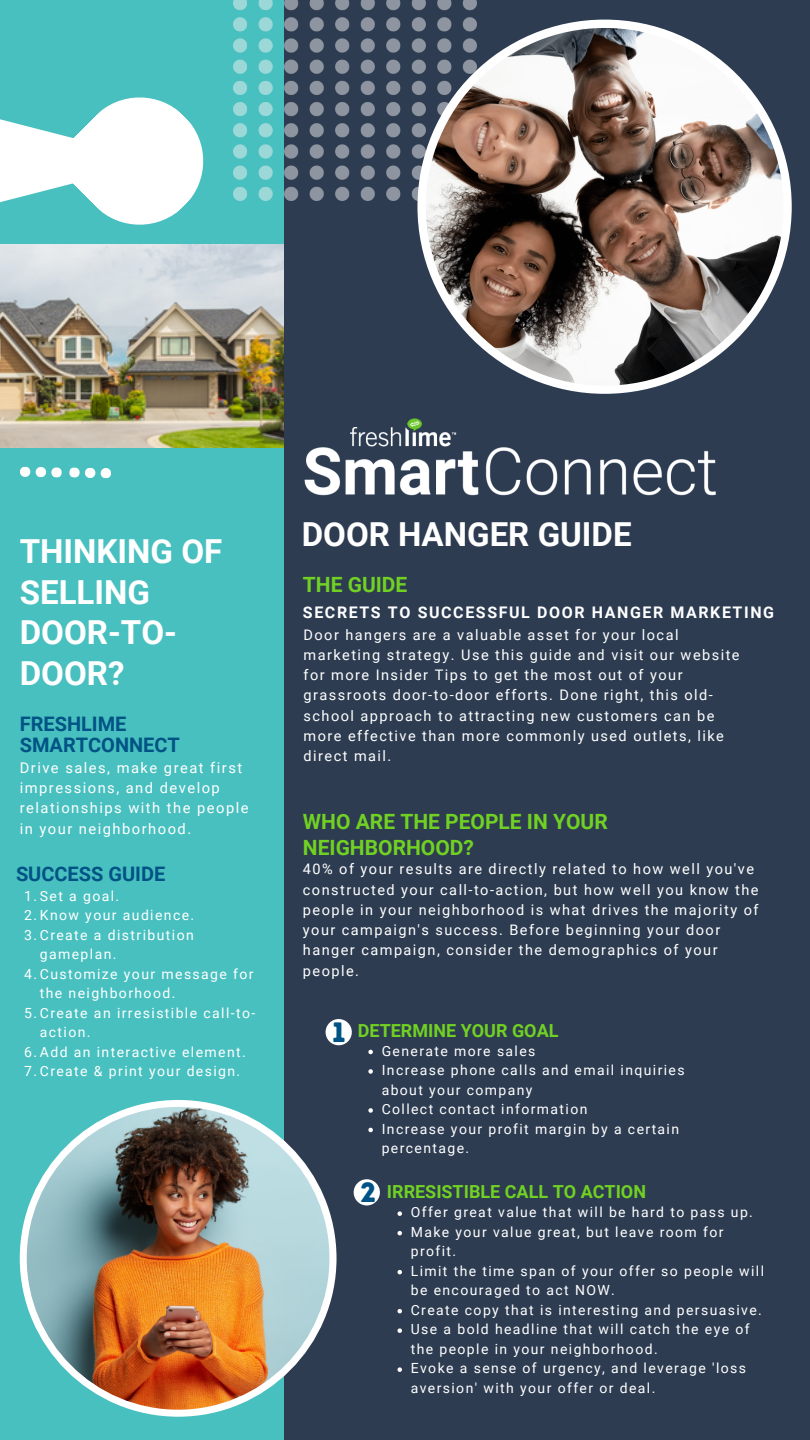
<style>
.page{position:relative;width:810px;height:1440px;background:#2d3c51}
.page>*{position:absolute;margin:0;border:0;box-sizing:border-box;transform-origin:0 0}
.t1{font:700 33.1px/40.7px "Roboto";color:#fff}
.t2{font:28px "Intro Rust Base";color:#005384}
.t3{font:700 21px/26.2px "Roboto";color:#71d123}
.t4{font:700 20px/21.8px "Roboto";color:#005384}
.t5{font:700 18px "Roboto";color:#71d123}
.t6{font:700 16px "Roboto";letter-spacing:.1em;color:#fff}
.t7{font:14.7px/20.2px "Roboto";letter-spacing:.1em;color:#fff}
.t8{font:14.5px/20.2px "Roboto";letter-spacing:.1em;color:#fff}
.t9{font:14px/19.5px "Roboto";letter-spacing:.1em;color:#fff}
</style>
<div class="page">
<div style="left:0;top:0;width:283px;height:1440px;background:#48c0bf"></div>
<img style="left:233px;top:0;width:244px;height:200px">
<div style="left:417px;top:20px;width:375px;height:374px;background:#fff;border-radius:50%"></div>
<img style="left:426px;top:28px;width:358px;height:358px;border-radius:50%">
<img style="left:1px;top:245px;width:283px;height:202px">
<svg style="left:0;top:97px;width:229px;height:156px"></svg>
<div style="left:326px;top:1019px;width:26px;height:26px;background:#fff;border-radius:50%"></div>
<div style="left:354px;top:1179px;width:26px;height:26px;background:#fff;border-radius:50%"></div>
<div style="left:20px;top:1100px;width:317px;height:317px;background:#fff;border-radius:50%"></div>
<img style="left:27px;top:1107px;width:302px;height:303px;border-radius:50%">
<svg style="left:20px;top:466px;width:42px;height:12px"></svg>
<svg style="left:69px;top:467px;width:42px;height:12px"></svg>
<img style="left:304px;top:418px;width:412px;height:78px">
<svg style="left:368px;top:1050px;width:5px;height:4px"></svg>
<svg style="left:368px;top:1069px;width:5px;height:5px"></svg>
<svg style="left:368px;top:1108px;width:5px;height:5px"></svg>
<svg style="left:368px;top:1128px;width:5px;height:4px"></svg>
<svg style="left:397px;top:1211px;width:5px;height:5px"></svg>
<svg style="left:397px;top:1231px;width:5px;height:4px"></svg>
<svg style="left:397px;top:1270px;width:5px;height:4px"></svg>
<svg style="left:397px;top:1309px;width:5px;height:4px"></svg>
<svg style="left:397px;top:1328px;width:5px;height:5px"></svg>
<svg style="left:397px;top:1367px;width:5px;height:5px"></svg>
<p class="t1" style="left:20px;top:531px;width:204px">THINKING OF<br>SELLING<br>DOOR-TO-<br>DOOR?</p>
<p class="t4" style="left:20px;top:713px;width:162px">FRESHLIME<br>SMARTCONNECT</p>
<p class="t7" style="left:20px;top:758px;width:230px">Drive sales, make great first impressions, and develop relationships with the people in your neighborhood.</p>
<p class="t4" style="left:16px;top:864px;width:151px">SUCCESS GUIDE</p>
<p class="t9" style="left:24px;top:886px;width:97px">1.Set a goal.</p>
<p class="t9" style="left:24px;top:906px;width:172px">2.Know your audience.</p>
<p class="t9" style="left:40px;top:925px;width:155px;text-indent:-16px">3.Create a distribution gameplan.</p>
<p class="t9" style="left:40px;top:964px;width:215px;text-indent:-16px">4.Customize your message for the neighborhood.</p>
<p class="t9" style="left:40px;top:1003px;width:217px;text-indent:-16px">5.Create an irresistible call-to&shy;action.</p>
<p class="t9" style="left:24px;top:1042px;width:223px">6.Add an interactive element.</p>
<p class="t9" style="left:24px;top:1062px;width:218px">7.Create &amp; print your design.</p>
<p class="t1" style="left:302px;top:515px;width:332px">DOOR HANGER GUIDE</p>
<p class="t3" style="left:303px;top:572px;width:106px">THE GUIDE</p>
<p class="t6" style="left:303px;top:603px;width:473px">SECRETS TO SUCCESSFUL DOOR HANGER MARKETING</p>
<p class="t8" style="left:304px;top:624px;width:438px">Door hangers are a valuable asset for your local marketing strategy. Use this guide and visit our website for more Insider Tips to get the most out of your grassroots door-to-door efforts. Done right, this old&shy;school approach to attracting new customers can be more effective than more commonly used outlets, like direct mail.</p>
<p class="t3" style="left:303px;top:809px;width:306px">WHO ARE THE PEOPLE IN YOUR<br>NEIGHBORHOOD?</p>
<p class="t8" style="left:303px;top:859px;width:457px">40% of your results are directly related to how well you've constructed your call-to-action, but how well you know the people in your neighborhood is what drives the majority of your campaign's success. Before beginning your door hanger campaign, consider the demographics of your people.</p>
<p class="t2" style="left:332px;top:1015px;width:15px">1</p>
<p class="t5" style="left:358px;top:1020px;width:202px">DETERMINE YOUR GOAL</p>
<p class="t9" style="left:382px;top:1041px;width:155px">Generate more sales</p>
<p class="t9" style="left:382px;top:1061px;width:304px">Increase phone calls and email inquiries about your company</p>
<p class="t9" style="left:382px;top:1100px;width:207px">Collect contact information</p>
<p class="t9" style="left:382px;top:1119px;width:299px">Increase your profit margin by a certain percentage.</p>
<p class="t5" style="left:387px;top:1182px;width:261px">IRRESISTIBLE CALL TO ACTION</p>
<p class="t9" style="left:411px;top:1203px;width:344px">Offer great value that will be hard to pass up.</p>
<p class="t9" style="left:411px;top:1222px;width:314px">Make your value great, but leave room for profit.</p>
<p class="t9" style="left:411px;top:1261px;width:355px">Limit the time span of your offer so people will be encouraged to act NOW.</p>
<p class="t9" style="left:411px;top:1300px;width:353px">Create copy that is interesting and persuasive.</p>
<p class="t9" style="left:411px;top:1320px;width:340px">Use a bold headline that will catch the eye of the people in your neighborhood.</p>
<p class="t9" style="left:411px;top:1359px;width:337px">Evoke a sense of urgency, and leverage 'loss aversion' with your offer or deal.</p>
<p class="t2" style="left:360px;top:1175px;width:18px">2</p>
</div>
